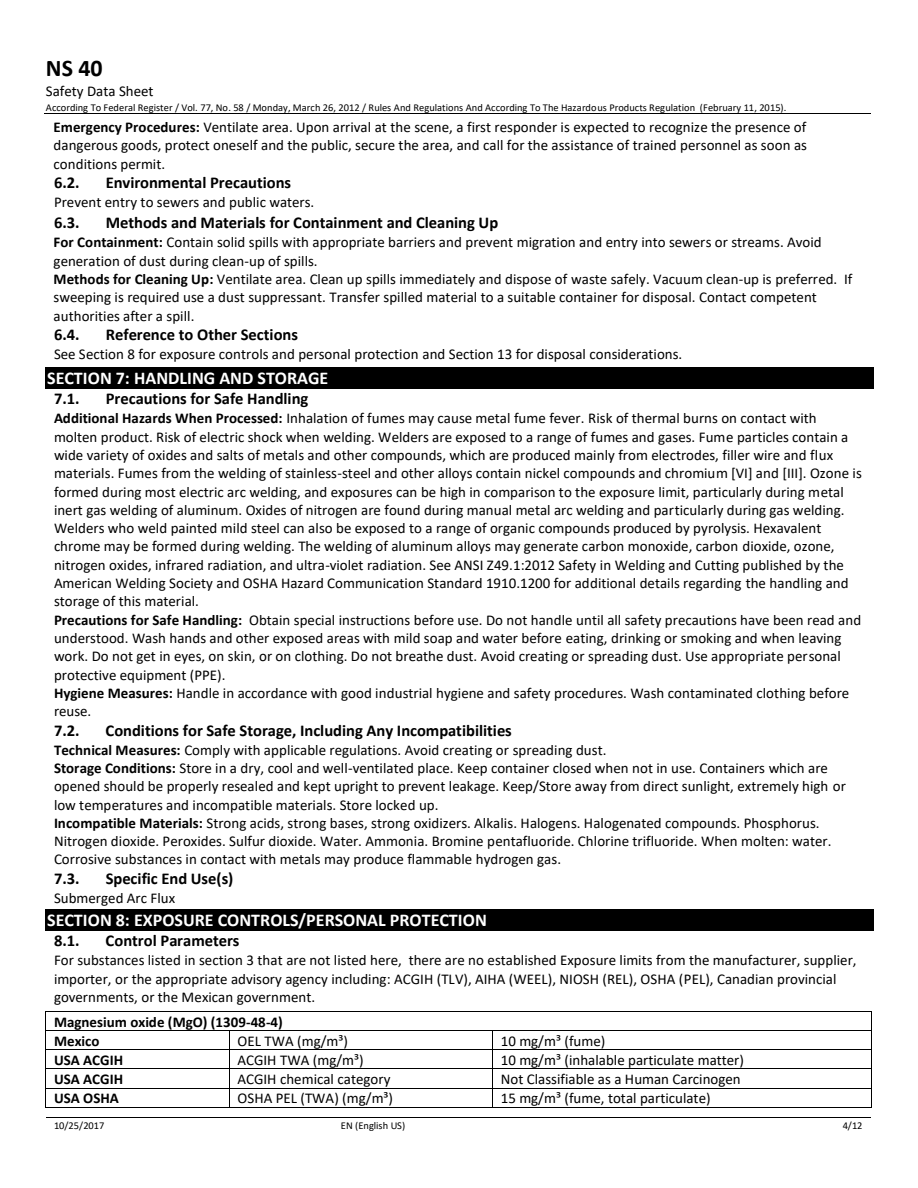
<style>
.page{position:relative;width:918px;height:1188px;background:#fff}
.page>*{position:absolute;margin:0;border:0;box-sizing:border-box;transform-origin:0 0}
.t1{font:700 24px "Calibri";color:#000}
.t2{font:700 18px "Calibri";color:#fff}
.t3{font:700 16.5px "Calibri";letter-spacing:-.005em;color:#000}
.t4{font:15px/18.3px "Calibri";color:#000}
.t5{font:700 15px/19px "Calibri";color:#000}
.t6{font:10.5px "Calibri";color:#000}
.s1{font-weight:700}
</style>
<div class="page">
<hr style="left:45px;top:113px;width:826px;height:1px;background:#000">
<hr style="left:46px;top:1117px;width:218px;height:1px;background:#000">
<hr style="left:264px;top:1117px;width:219px;height:1px;background:#000">
<hr style="left:484px;top:1117px;width:307px;height:1px;background:#000">
<hr style="left:792px;top:1117px;width:79px;height:1px;background:#000">
<div style="left:45px;top:367px;width:828px;height:22px;background:#000"></div>
<div style="left:45px;top:909px;width:828px;height:22px;background:#000"></div>
<hr style="left:46px;top:1012px;width:825px;height:1px;background:#000">
<hr style="left:46px;top:1030px;width:183px;height:1px;background:#000">
<hr style="left:230px;top:1030px;width:263px;height:1px;background:#000">
<hr style="left:493px;top:1030px;width:378px;height:1px;background:#000">
<hr style="left:46px;top:1050px;width:183px;height:1px;background:#000">
<hr style="left:230px;top:1050px;width:263px;height:1px;background:#000">
<hr style="left:493px;top:1050px;width:378px;height:1px;background:#000">
<hr style="left:46px;top:1069px;width:183px;height:1px;background:#000">
<hr style="left:230px;top:1069px;width:263px;height:1px;background:#000">
<hr style="left:493px;top:1069px;width:378px;height:1px;background:#000">
<hr style="left:46px;top:1088px;width:183px;height:1px;background:#000">
<hr style="left:230px;top:1088px;width:263px;height:1px;background:#000">
<hr style="left:493px;top:1088px;width:378px;height:1px;background:#000">
<hr style="left:46px;top:1107px;width:183px;height:1px;background:#000">
<svg style="left:229px;top:1030px;width:1px;height:78px"></svg>
<hr style="left:230px;top:1107px;width:263px;height:1px;background:#000">
<hr style="left:493px;top:1107px;width:378px;height:1px;background:#000">
<svg style="left:871px;top:1012px;width:1px;height:96px"></svg>
<h1 class="t1" style="left:46px;top:51px;width:58px">NS 40</h1>
<p class="t4" style="left:46px;top:82px;width:109px">Safety Data Sheet</p>
<p class="t6" style="left:46px;top:100px;width:742px">According To Federal Register / Vol. 77, No. 58 / Monday, March 26, 2012 / Rules And Regulations And According To The Hazardous Products Regulation (February 11, 2015).</p>
<p class="t4" style="left:54px;top:117px;width:755px;text-align:justify"><span class="s1">Emergency Procedures:</span> Ventilate area. Upon arrival at the scene, a first responder is expected to recognize the presence of dangerous goods, protect oneself and the public, secure the area, and call for the assistance of trained personnel as soon as conditions permit.</p>
<p class="t3" style="left:54px;top:171px;width:27px">6.2.</p>
<p class="t3" style="left:106px;top:171px;width:187px">Environmental Precautions</p>
<p class="t4" style="left:54px;top:193px;width:262px">Prevent entry to sewers and public waters.</p>
<p class="t3" style="left:54px;top:211px;width:27px">6.3.</p>
<p class="t3" style="left:106px;top:211px;width:394px">Methods and Materials for Containment and Cleaning Up</p>
<p class="t4" style="left:54px;top:233px;width:800px"><span class="s1">For Containment:</span> Contain solid spills with appropriate barriers and prevent migration and entry into sewers or streams. Avoid generation of dust during clean-up of spills.<br><span class="s1">Methods for Cleaning Up:</span> Ventilate area. Clean up spills immediately and dispose of waste safely. Vacuum clean-up is preferred. If sweeping is required use a dust suppressant. Transfer spilled material to a suitable container for disposal. Contact competent authorities after a spill.</p>
<p class="t3" style="left:54px;top:323px;width:27px">6.4.</p>
<p class="t3" style="left:106px;top:323px;width:194px">Reference to Other Sections</p>
<p class="t4" style="left:54px;top:345px;width:630px">See Section 8 for exposure controls and personal protection and Section 13 for disposal considerations.</p>
<p class="t2" style="left:47px;top:365px;width:283px">SECTION 7: HANDLING AND STORAGE</p>
<p class="t3" style="left:54px;top:387px;width:27px">7.1.</p>
<p class="t3" style="left:106px;top:387px;width:204px">Precautions for Safe Handling</p>
<p class="t4" style="left:54px;top:409px;width:809px"><span class="s1">Additional Hazards When Processed:</span> Inhalation of fumes may cause metal fume fever. Risk of thermal burns on contact with molten product. Risk of electric shock when welding. Welders are exposed to a range of fumes and gases. Fume particles contain a wide variety of oxides and salts of metals and other compounds, which are produced mainly from electrodes, filler wire and flux materials. Fumes from the welding of stainless-steel and other alloys contain nickel compounds and chromium [VI] and [III]. Ozone is formed during most electric arc welding, and exposures can be high in comparison to the exposure limit, particularly during metal inert gas welding of aluminum. Oxides of nitrogen are found during manual metal arc welding and particularly during gas welding.<br>Welders who weld painted mild steel can also be exposed to a range of organic compounds produced by pyrolysis. Hexavalent chrome may be formed during welding. The welding of aluminum alloys may generate carbon monoxide, carbon dioxide, ozone, nitrogen oxides, infrared radiation, and ultra-violet radiation. See ANSI Z49.1:2012 Safety in Welding and Cutting published by the American Welding Society and OSHA Hazard Communication Standard 1910.1200 for additional details regarding the handling and storage of this material.<br><span class="s1">Precautions for Safe Handling:</span> Obtain special instructions before use. Do not handle until all safety precautions have been read and understood. Wash hands and other exposed areas with mild soap and water before eating, drinking or smoking and when leaving work. Do not get in eyes, on skin, or on clothing. Do not breathe dust. Avoid creating or spreading dust. Use appropriate personal protective equipment (PPE).<br><span class="s1">Hygiene Measures:</span> Handle in accordance with good industrial hygiene and safety procedures. Wash contaminated clothing before reuse.</p>
<p class="t3" style="left:54px;top:719px;width:27px">7.2.</p>
<p class="t3" style="left:106px;top:719px;width:408px">Conditions for Safe Storage, Including Any Incompatibilities</p>
<p class="t4" style="left:54px;top:740px;width:793px"><span class="s1">Technical Measures:</span> Comply with applicable regulations. Avoid creating or spreading dust.<br><span class="s1">Storage Conditions:</span> Store in a dry, cool and well-ventilated place. Keep container closed when not in use. Containers which are opened should be properly resealed and kept upright to prevent leakage. Keep/Store away from direct sunlight, extremely high or low temperatures and incompatible materials. Store locked up.<br><span class="s1">Incompatible Materials:</span> Strong acids, strong bases, strong oxidizers. Alkalis. Halogens. Halogenated compounds. Phosphorus.<br>Nitrogen dioxide. Peroxides. Sulfur dioxide. Water. Ammonia. Bromine pentafluoride. Chlorine trifluoride. When molten: water.<br>Corrosive substances in contact with metals may produce flammable hydrogen gas.</p>
<p class="t3" style="left:54px;top:867px;width:27px">7.3.</p>
<p class="t3" style="left:106px;top:867px;width:129px">Specific End Use(s)</p>
<p class="t4" style="left:54px;top:889px;width:123px">Submerged Arc Flux</p>
<p class="t2" style="left:47px;top:907px;width:441px">SECTION 8: EXPOSURE CONTROLS/PERSONAL PROTECTION</p>
<p class="t3" style="left:54px;top:929px;width:27px">8.1.</p>
<p class="t3" style="left:106px;top:929px;width:135px">Control Parameters</p>
<p class="t4" style="left:54px;top:951px;width:804px">For substances listed in section 3 that are not listed here, there are no established Exposure limits from the manufacturer, supplier, importer, or the appropriate advisory agency including: ACGIH (TLV), AIHA (WEEL), NIOSH (REL), OSHA (PEL), Canadian provincial governments, or the Mexican government.</p>
<p class="t5" style="left:54px;top:1012px;width:230px">Magnesium oxide (MgO) (1309-48-4)<br>Mexico</p>
<p class="t4" style="left:238px;top:1031px;width:112px">OEL TWA (mg/m³)</p>
<p class="t4" style="left:501px;top:1031px;width:106px">10 mg/m³ (fume)</p>
<p class="t5" style="left:54px;top:1050px;width:71px">USA ACGIH</p>
<p class="t4" style="left:238px;top:1050px;width:128px">ACGIH TWA (mg/m³)</p>
<p class="t4" style="left:501px;top:1050px;width:245px">10 mg/m³ (inhalable particulate matter)</p>
<p class="t5" style="left:54px;top:1069px;width:71px">USA ACGIH</p>
<p class="t4" style="left:238px;top:1069px;width:154px">ACGIH chemical category</p>
<p class="t4" style="left:501px;top:1069px;width:241px">Not Classifiable as a Human Carcinogen</p>
<p class="t5" style="left:54px;top:1088px;width:67px">USA OSHA</p>
<p class="t4" style="left:238px;top:1088px;width:157px">OSHA PEL (TWA) (mg/m³)</p>
<p class="t4" style="left:501px;top:1088px;width:211px">15 mg/m³ (fume, total particulate)</p>
<p class="t6" style="left:54px;top:1118px;width:52px">10/25/2017</p>
<p class="t6" style="left:341px;top:1118px;width:66px">EN (English US)</p>
<p class="t6" style="left:843px;top:1118px;width:21px">4/12</p>
</div>
